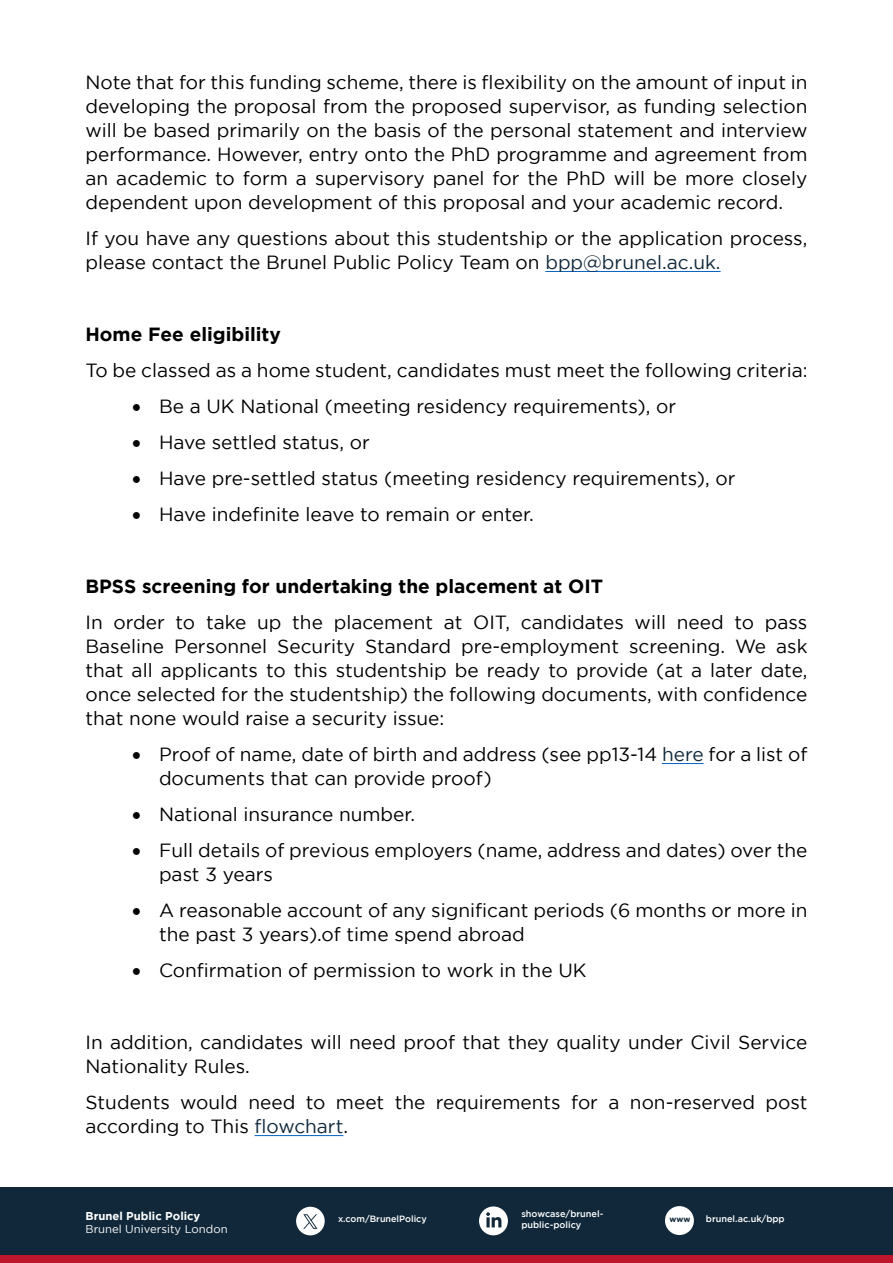
<style>
.page{position:relative;width:893px;height:1263px;background:#fff}
.page>*{position:absolute;margin:0;border:0;box-sizing:border-box;transform-origin:0 0}
.t1{font:19.05px/24px "Gotham";color:#000}
.t2{font:700 19.05px "Gotham";color:#000}
.t3{font:11.25px "Gotham";color:#fff}
.t4{font:700 11.25px "Gotham";color:#fff}
.t5{font:500 9.15px/10.9px "Gotham";color:#fff}
.t6{font:500 9px "Gotham";color:#fff}
.t7{font:700 8.1px "Gotham";color:#10283a}
.s1{color:#10283a}
</style>
<div class="page">
<hr style="left:545px;top:271px;width:176px;height:1px;background:#0563c1">
<hr style="left:662px;top:763px;width:42px;height:1px;background:#0563c1">
<hr style="left:255px;top:1135px;width:88px;height:1px;background:#0563c1">
<div style="left:0;top:1187px;width:893px;height:76px;background:#10283a"></div>
<div style="left:296px;top:1207px;width:29px;height:28px;background:#fff;border-radius:14px"></div>
<svg style="left:303px;top:1214px;width:15px;height:15px"></svg>
<div style="left:479px;top:1206px;width:29px;height:29px;background:#fff;border-radius:14px"></div>
<svg style="left:486px;top:1212px;width:15px;height:15px"></svg>
<div style="left:665px;top:1206px;width:29px;height:29px;background:#fff;border-radius:14px"></div>
<div style="left:0;top:1256px;width:893px;height:7px;background:#be162d"></div>
<p class="t1" style="left:86px;top:70px;width:723px;text-align:justify">Note that for this funding scheme, there is flexibility on the amount of input in developing the proposal from the proposed supervisor, as funding selection will be based primarily on the basis of the personal statement and interview performance. However, entry onto the PhD programme and agreement from an academic to form a supervisory panel for the PhD will be more closely dependent upon development of this proposal and your academic record.</p>
<p class="t1" style="left:86px;top:226px;width:723px">If you have any questions about this studentship or the application process, please contact the Brunel Public Policy Team on <span class="s1">bpp@brunel.ac.uk.</span></p>
<p class="t2" style="left:86px;top:323px;width:197px">Home Fee eligibility</p>
<p class="t1" style="left:86px;top:358px;width:723px">To be classed as a home student, candidates must meet the following criteria:</p>
<p class="t1" style="left:132px;top:394px;width:546px">• Be a UK National (meeting residency requirements), or</p>
<p class="t1" style="left:132px;top:430px;width:239px">• Have settled status, or</p>
<p class="t1" style="left:132px;top:466px;width:605px">• Have pre-settled status (meeting residency requirements), or</p>
<p class="t1" style="left:132px;top:502px;width:403px">• Have indefinite leave to remain or enter.</p>
<p class="t2" style="left:86px;top:575px;width:519px">BPSS screening for undertaking the placement at OIT</p>
<p class="t1" style="left:86px;top:610px;width:723px;text-align:justify">In order to take up the placement at OIT, candidates will need to pass Baseline Personnel Security Standard pre-employment screening. We ask that all applicants to this studentship be ready to provide (at a later date, once selected for the studentship) the following documents, with confidence that none would raise a security issue:</p>
<p class="t1" style="left:159px;top:742px;width:650px;text-indent:-27px">• Proof of name, date of birth and address (see pp13-14 <span class="s1">here</span> for a list of documents that can provide proof)</p>
<p class="t1" style="left:132px;top:802px;width:285px">• National insurance number.</p>
<p class="t1" style="left:159px;top:838px;width:650px;text-indent:-27px">• Full details of previous employers (name, address and dates) over the past 3 years</p>
<p class="t1" style="left:159px;top:898px;width:650px;text-indent:-27px">• A reasonable account of any significant periods (6 months or more in the past 3 years).of time spend abroad</p>
<p class="t1" style="left:132px;top:958px;width:456px">• Confirmation of permission to work in the UK</p>
<p class="t1" style="left:86px;top:1030px;width:723px">In addition, candidates will need proof that they quality under Civil Service<br>Nationality Rules.</p>
<p class="t1" style="left:86px;top:1090px;width:723px">Students would need to meet the requirements for a non-reserved post according to This <span class="s1">flowchart</span>.</p>
<p class="t4" style="left:86px;top:1209px;width:116px">Brunel Public Policy</p>
<p class="t3" style="left:86px;top:1223px;width:144px">Brunel University London</p>
<p class="t6" style="left:338px;top:1213px;width:90px">x.com/BrunelPolicy</p>
<p class="t5" style="left:521px;top:1208px;width:83px">showcase/brunel&shy;public-policy</p>
<p class="t7" style="left:669px;top:1214px;width:22px">www</p>
<p class="t5" style="left:706px;top:1213px;width:80px">brunel.ac.uk/bpp</p>
</div>
